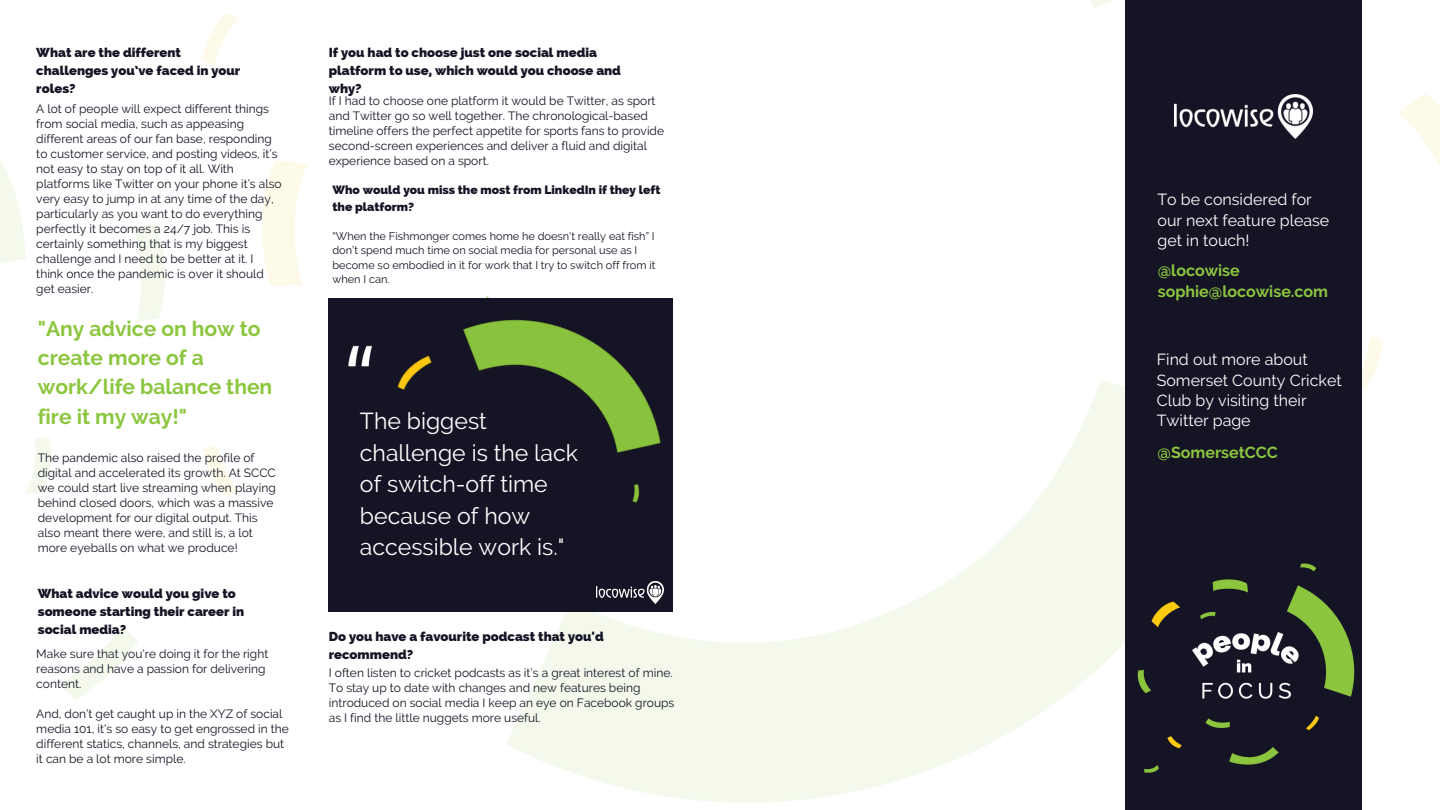
<style>
.page{position:relative;width:1440px;height:810px;background:#fff}
.page>*{position:absolute;margin:0;border:0;box-sizing:border-box;transform-origin:0 0}
.t1{font:23px/31.5px "Raleway";color:#fff}
.t2{font:700 21px/29.2px "Raleway";color:#8cc63f}
.t3{font:16px/20.2px "Raleway";color:#fff}
.t4{font:700 16px "Raleway";color:#8cc63f}
.t5{font:800 13px/18px "Raleway";color:#141425}
.t6{font:12px/15px "Raleway";color:#141425}
.t7{font:800 12px/16.5px "Raleway";color:#141425}
.t8{font:11px/14.2px "Raleway";color:#141425}
</style>
<div class="page">
<img style="left:0;top:0;width:1440px;height:810px">
<div style="left:329px;top:299px;width:344px;height:313px;background:#141425"></div>
<img style="left:371px;top:255px;width:331px;height:342px">
<img style="left:597px;top:581px;width:67px;height:22px">
<img style="left:348px;top:345px;width:25px;height:23px">
<div style="left:1125px;top:0;width:236px;height:810px;background:#141425"></div>
<img style="left:1174px;top:95px;width:138px;height:44px">
<img style="left:1137px;top:563px;width:218px;height:210px">
<p class="t5" style="left:36px;top:44px;width:206px">What are the different challenges you’ve faced in your roles?</p>
<p class="t6" style="left:36px;top:101px;width:247px">A lot of people will expect different things from social media, such as appeasing different areas of our fan base, responding to customer service, and posting videos, it’s not easy to stay on top of it all. With platforms like Twitter on your phone it’s also very easy to jump in at any time of the day, particularly as you want to do everything perfectly it becomes a 24/7 job. This is certainly something that is my biggest challenge and I need to be better at it. I think once the pandemic is over it should get easier.</p>
<p class="t2" style="left:38px;top:314px;width:236px">"Any advice on how to create more of a work/life balance then fire it my way!"</p>
<p class="t6" style="left:38px;top:451px;width:240px">The pandemic also raised the profile of digital and accelerated its growth. At SCCC we could start live streaming when playing behind closed doors, which was a massive development for our digital output. This also meant there were, and still is, a lot more eyeballs on what we produce!</p>
<p class="t5" style="left:38px;top:584px;width:208px">What advice would you give to someone starting their career in social media?</p>
<p class="t6" style="left:36px;top:647px;width:234px">Make sure that you're doing it for the right reasons and have a passion for delivering content.</p>
<p class="t6" style="left:36px;top:707px;width:254px">And, don’t get caught up in the XYZ of social media 101, it's so easy to get engrossed in the different statics, channels, and strategies but it can be a lot more simple.</p>
<p class="t5" style="left:329px;top:44px;width:294px">If you had to choose just one social media platform to use, which would you choose and why?</p>
<p class="t6" style="left:329px;top:94px;width:337px">If I had to choose one platform it would be Twitter, as sport and Twitter go so well together. The chronological-based timeline offers the perfect appetite for sports fans to provide second-screen experiences and deliver a fluid and digital experience based on a sport.</p>
<p class="t7" style="left:332px;top:182px;width:330px">Who would you miss the most from LinkedIn if they left the platform?</p>
<p class="t8" style="left:332px;top:229px;width:324px">“When the Fishmonger comes home he doesn't really eat fish” I don’t spend much time on social media for personal use as I become so embodied in it for work that I try to switch off from it when I can.</p>
<p class="t1" style="left:360px;top:405px;width:220px">The biggest challenge is the lack of switch-off time because of how accessible work is."</p>
<p class="t5" style="left:329px;top:628px;width:276px">Do you have a favourite podcast that you'd recommend?</p>
<p class="t6" style="left:329px;top:665px;width:347px">I often listen to cricket podcasts as it’s a great interest of mine.<br>To stay up to date with changes and new features being introduced on social media I keep an eye on Facebook groups as I find the little nuggets more useful.</p>
<p class="t3" style="left:1158px;top:190px;width:173px">To be considered for our next feature please get in touch!</p>
<p class="t4" style="left:1158px;top:261px;width:84px">@locowise</p>
<p class="t4" style="left:1158px;top:282px;width:172px">sophie@locowise.com</p>
<p class="t3" style="left:1157px;top:350px;width:152px">Find out more about</p>
<p class="t3" style="left:1157px;top:370px;width:187px">Somerset County Cricket<br>Club by visiting their<br>Twitter page</p>
<p class="t4" style="left:1158px;top:443px;width:122px">@SomersetCCC</p>
</div>
